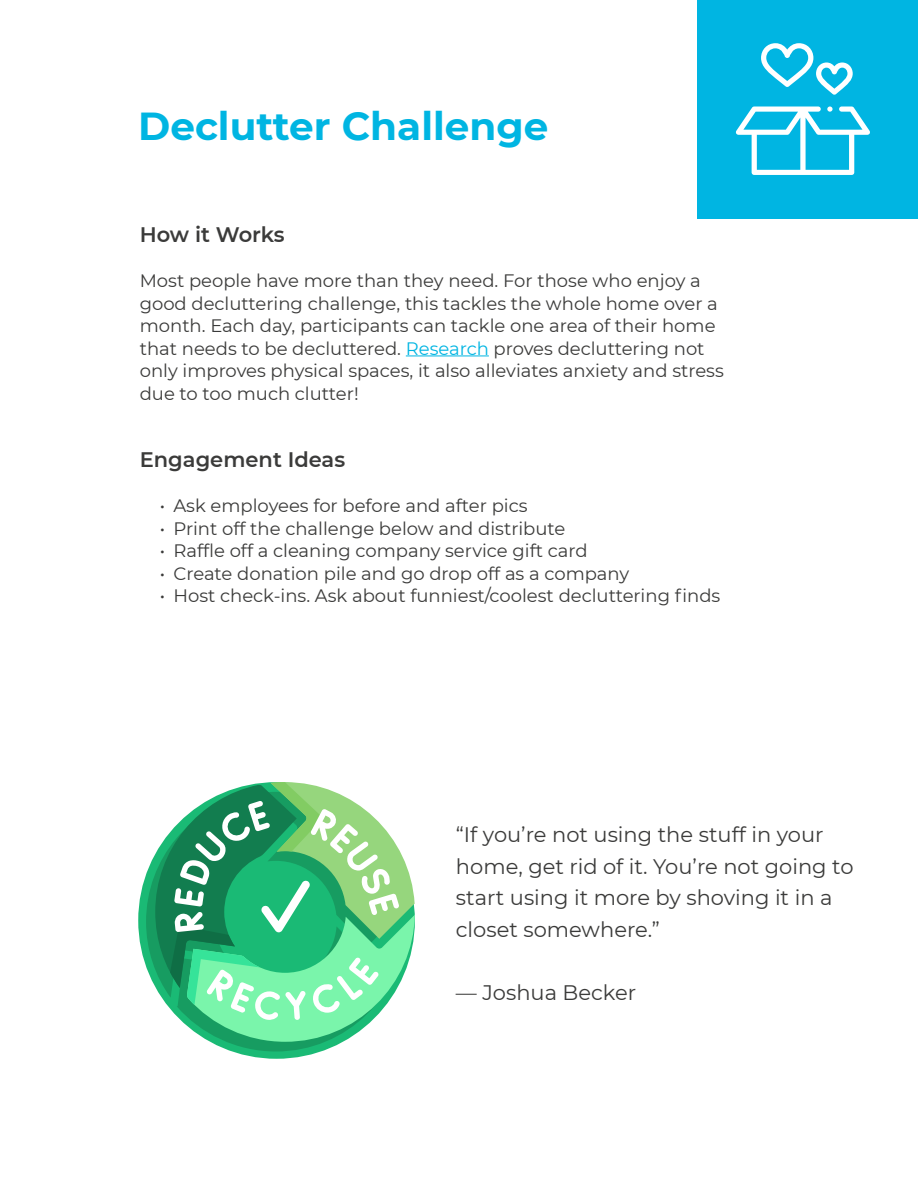
<style>
.page{position:relative;width:918px;height:1188px;background:#fff}
.page>*{position:absolute;margin:0;border:0;box-sizing:border-box;transform-origin:0 0}
.t1{font:700 39px "Montserrat";color:#00b5e2}
.t2{font:21px/31.5px "Montserrat";color:#3b3b3a}
.t3{font:600 21px "Montserrat";color:#3b3b3a}
.t4{font:18px/22.5px "Montserrat";color:#3b3b3a}
.s1{color:#00b5e2}
</style>
<div class="page">
<div style="left:698px;top:0;width:220px;height:218px;background:#00b5e2"></div>
<hr style="left:406px;top:355px;width:83px;height:1px;background:#00b5e2">
<svg style="left:761px;top:43px;width:92px;height:52px"></svg>
<svg style="left:736px;top:107px;width:134px;height:68px"></svg>
<svg style="left:146px;top:855px;width:196px;height:197px"></svg>
<svg style="left:155px;top:782px;width:260px;height:260px"></svg>
<svg style="left:174px;top:801px;width:225px;height:219px;background:#63c88f"></svg>
<p class="t1" style="left:138px;top:98px;width:412px">Declutter Challenge</p>
<p class="t3" style="left:140px;top:220px;width:147px">How it Works</p>
<p class="t4" style="left:140px;top:269px;width:586px">Most people have more than they need. For those who enjoy a good decluttering challenge, this tackles the whole home over a month. Each day, participants can tackle one area of their home that needs to be decluttered. <span class="s1">Research</span> proves decluttering not only improves physical spaces, it also alleviates anxiety and stress due to too much clutter!</p>
<p class="t3" style="left:140px;top:445px;width:207px">Engagement Ideas</p>
<p class="t4" style="left:160px;top:494px;width:369px">• Ask employees for before and after pics</p>
<p class="t4" style="left:160px;top:516px;width:407px">• Print off the challenge below and distribute</p>
<p class="t4" style="left:160px;top:539px;width:429px">• Raffle off a cleaning company service gift card</p>
<p class="t4" style="left:160px;top:561px;width:471px">• Create donation pile and go drop off as a company</p>
<p class="t4" style="left:160px;top:584px;width:562px">• Host check-ins. Ask about funniest/coolest decluttering finds</p>
<p class="t2" style="left:456px;top:818px;width:399px">“If you’re not using the stuff in your home, get rid of it. You’re not going to start using it more by shoving it in a closet somewhere.”</p>
<p class="t2" style="left:456px;top:976px;width:182px">― Joshua Becker</p>
</div>
